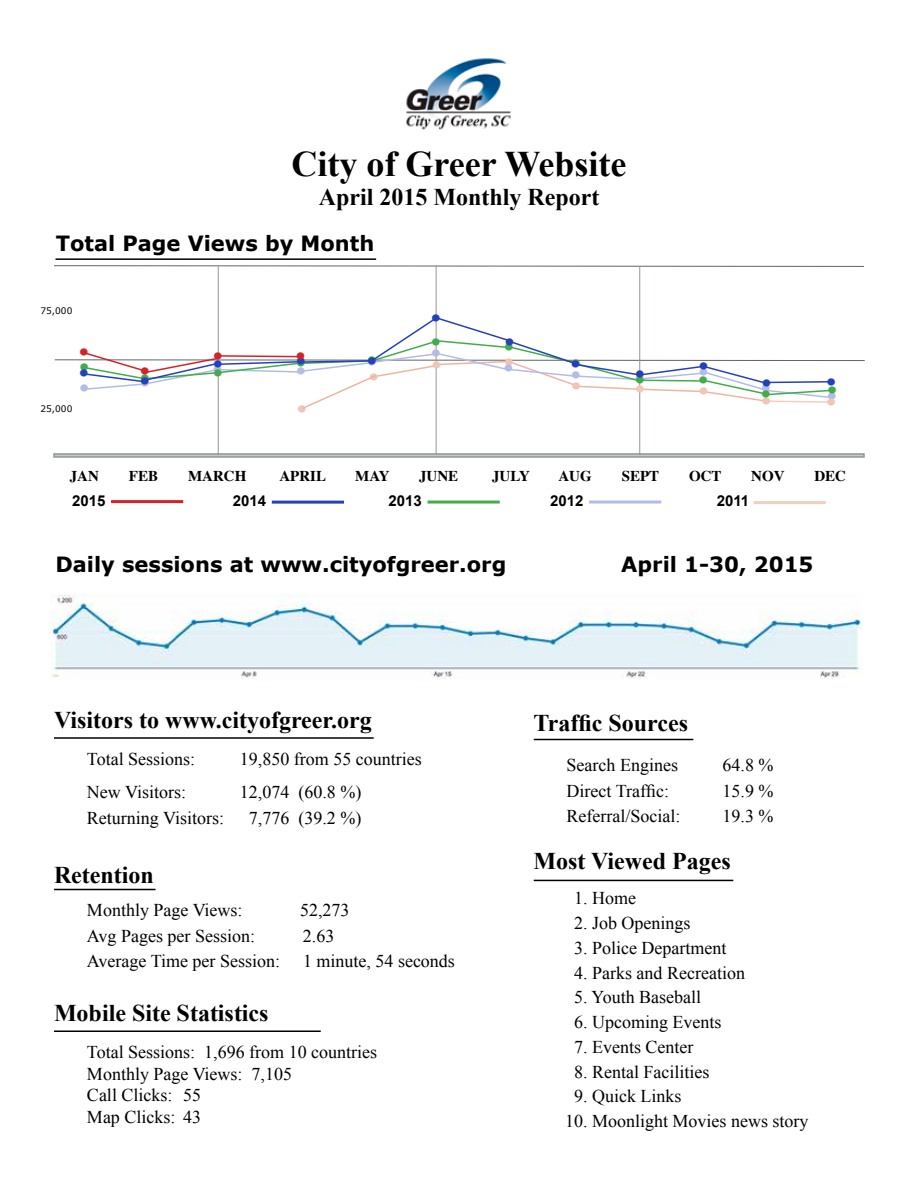
<style>
.page{position:relative;width:918px;height:1188px;background:#fff}
.page>*{position:absolute;margin:0;border:0;box-sizing:border-box;transform-origin:0 0}
.t1{font:700 36px "Times New Roman";color:#000}
.t2{font:700 27px "Times New Roman";color:#2540be}
.t3{font:700 27px "Times New Roman";color:#f0c5b4}
.t4{font:700 27px "Times New Roman";color:#41ad49}
.t5{font:700 27px "Times New Roman";color:#b3bce8}
.t6{font:700 27px "Times New Roman";color:#d2232a}
.t7{font:700 27px "Times New Roman";color:#b5bee9}
.t8{font:700 24px "Times New Roman";color:#000}
.t9{font:700 21px "Verdana";color:#000}
.t10{font:18px/21.6px "Times New Roman";color:#000}
.t11{font:700 15px "Times";color:#000}
.t12{font:700 15px "Arial";color:#000}
.t13{font:9px "Verdana";color:#000}
.s1{color:#f1c7b6}
</style>
<div class="page">
<svg style="left:53px;top:453px;width:812px;height:5px;background:#acadb0"></svg>
<svg style="left:54px;top:265px;width:810px;height:2px;background:#b0b0b1"></svg>
<hr style="left:218px;top:266px;width:1px;height:189px;background:#939598">
<hr style="left:436px;top:266px;width:1px;height:188px;background:#939598">
<hr style="left:639px;top:266px;width:1px;height:189px;background:#939598">
<hr style="left:534px;top:880px;width:199px;height:1px;background:#000">
<hr style="left:54px;top:737px;width:320px;height:2px;background:#000">
<hr style="left:54px;top:889px;width:102px;height:1px;background:#000">
<hr style="left:54px;top:1030px;width:267px;height:2px;background:#000">
<hr style="left:754px;top:501px;width:72px;height:3px;background:#f3cfc1">
<hr style="left:589px;top:501px;width:72px;height:3px;background:#b3bce8">
<hr style="left:56px;top:258px;width:320px;height:2px;background:#000">
<hr style="left:428px;top:501px;width:72px;height:3px;background:#41ad49">
<hr style="left:272px;top:501px;width:72px;height:3px;background:#2540be">
<img style="left:406px;top:58px;width:105px;height:72px">
<hr style="left:534px;top:739px;width:159px;height:1px;background:#000">
<hr style="left:111px;top:500px;width:72px;height:3px;background:#d2232a">
<svg style="left:54px;top:316px;width:811px;height:94px"></svg>
<img style="left:51px;top:594px;width:810px;height:85px">
<h1 class="t1" style="left:292px;top:139px;width:336px">City of Greer Website</h1>
<h3 class="t8" style="left:319px;top:181px;width:282px">April 2015 Monthly Report</h3>
<p class="t9" style="left:56px;top:229px;width:320px">Total Page Views by Month</p>
<p class="t13" style="left:40px;top:305px;width:33px">75,000</p>
<h2 class="t2" style="left:431px;top:299px;width:11px">•</h2>
<p class="t13" style="left:40px;top:402px;width:33px">25,000</p>
<h2 class="t4" style="left:431px;top:325px;width:84px">• •</h2>
<h2 class="t2" style="left:505px;top:323px;width:11px">•</h2>
<h2 class="t6" style="left:79px;top:334px;width:11px">•</h2>
<h2 class="t5" style="left:431px;top:334px;width:11px">•</h2>
<h2 class="t6" style="left:213px;top:338px;width:11px">•</h2>
<h2 class="t6" style="left:296px;top:337px;width:11px">•</h2>
<h2 class="t2" style="left:213px;top:345px;width:11px">•</h2>
<h2 class="t2" style="left:296px;top:342px;width:82px">• •</h2>
<h2 class="t3" style="left:369px;top:352px;width:74px">• •</h2>
<h2 class="t3" style="left:504px;top:343px;width:11px">•</h2>
<h2 class="t2" style="left:571px;top:345px;width:11px">•</h2>
<h2 class="t2" style="left:635px;top:351px;width:75px">• •</h2>
<h2 class="t4" style="left:80px;top:354px;width:72px">• •</h2>
<h2 class="t4" style="left:213px;top:354px;width:11px">•</h2>
<h2 class="t5" style="left:504px;top:353px;width:78px">• •</h2>
<h2 class="t5" style="left:699px;top:353px;width:11px">•</h2>
<h2 class="t5" style="left:213px;top:351px;width:11px">•</h2>
<h2 class="t7" style="left:296px;top:352px;width:11px">•</h2>
<h2 class="t3" style="left:297px;top:390px;width:11px">•</h2>
<h2 class="t6" style="left:140px;top:352px;width:11px">•</h2>
<h2 class="t2" style="left:79px;top:359px;width:72px">• •</h2>
<h2 class="t4" style="left:635px;top:362px;width:75px">• •</h2>
<h2 class="t2" style="left:762px;top:364px;width:76px">• •</h2>
<h2 class="t3" style="left:572px;top:367px;width:75px">• <span class="s1">•</span></h2>
<h2 class="t3" style="left:699px;top:377px;width:73px">• •</h2>
<h2 class="t3" style="left:827px;top:384px;width:11px">•</h2>
<h2 class="t5" style="left:80px;top:369px;width:11px">•</h2>
<h2 class="t5" style="left:761px;top:373px;width:77px">• •</h2>
<h2 class="t4" style="left:761px;top:373px;width:77px">• •</h2>
<p class="t11" style="left:70px;top:461px;width:31px">JAN</p>
<p class="t11" style="left:129px;top:461px;width:31px">FEB</p>
<p class="t11" style="left:188px;top:461px;width:60px">MARCH</p>
<p class="t11" style="left:279px;top:461px;width:48px">APRIL</p>
<p class="t11" style="left:355px;top:461px;width:36px">MAY</p>
<p class="t11" style="left:419px;top:461px;width:41px">JUNE</p>
<p class="t11" style="left:492px;top:461px;width:39px">JULY</p>
<p class="t11" style="left:558px;top:461px;width:35px">AUG</p>
<p class="t11" style="left:622px;top:461px;width:39px">SEPT</p>
<p class="t11" style="left:689px;top:461px;width:34px">OCT</p>
<p class="t11" style="left:751px;top:461px;width:35px">NOV</p>
<p class="t11" style="left:814px;top:461px;width:33px">DEC</p>
<p class="t12" style="left:72px;top:490px;width:35px">2015</p>
<p class="t12" style="left:233px;top:491px;width:35px">2014</p>
<p class="t12" style="left:388px;top:491px;width:35px">2013</p>
<p class="t12" style="left:550px;top:491px;width:35px">2012</p>
<p class="t12" style="left:717px;top:491px;width:34px">2011</p>
<p class="t9" style="left:56px;top:549px;width:452px">Daily sessions at www.cityofgreer.org</p>
<p class="t9" style="left:621px;top:549px;width:194px">April 1-30, 2015</p>
<h3 class="t8" style="left:54px;top:703px;width:319px">Visitors to www.cityofgreer.org</h3>
<p class="t10" style="left:87px;top:747px;width:110px">Total Sessions:</p>
<p class="t10" style="left:240px;top:747px;width:183px">19,850 from 55 countries</p>
<p class="t10" style="left:87px;top:781px;width:101px">New Visitors:</p>
<p class="t10" style="left:240px;top:781px;width:123px">12,074 (60.8 %)</p>
<p class="t10" style="left:87px;top:807px;width:139px">Returning Visitors:</p>
<p class="t10" style="left:249px;top:807px;width:114px">7,776 (39.2 %)</p>
<h3 class="t8" style="left:54px;top:858px;width:101px">Retention</h3>
<p class="t10" style="left:87px;top:899px;width:157px">Monthly Page Views:</p>
<p class="t10" style="left:300px;top:899px;width:51px">52,273</p>
<p class="t10" style="left:87px;top:924px;width:170px">Avg Pages per Session:</p>
<p class="t10" style="left:303px;top:924px;width:33px">2.63</p>
<p class="t10" style="left:87px;top:950px;width:195px">Average Time per Session:</p>
<p class="t10" style="left:303px;top:950px;width:153px">1 minute, 54 seconds</p>
<h3 class="t8" style="left:54px;top:997px;width:216px">Mobile Site Statistics</h3>
<p class="t10" style="left:87px;top:1041px;width:292px">Total Sessions: 1,696 from 10 countries<br>Monthly Page Views: 7,105<br>Call Clicks: 55<br>Map Clicks: 43</p>
<h3 class="t8" style="left:534px;top:706px;width:156px">Traffic Sources</h3>
<p class="t10" style="left:567px;top:754px;width:113px">Search Engines</p>
<p class="t10" style="left:723px;top:754px;width:52px">64.8 %</p>
<p class="t10" style="left:567px;top:780px;width:104px">Direct Traffic:</p>
<p class="t10" style="left:723px;top:780px;width:52px">15.9 %</p>
<p class="t10" style="left:567px;top:805px;width:115px">Referral/Social:</p>
<p class="t10" style="left:723px;top:805px;width:52px">19.3 %</p>
<h3 class="t8" style="left:534px;top:845px;width:199px">Most Viewed Pages</h3>
<p class="t10" style="left:574px;top:887px;width:63px">1. Home</p>
<p class="t10" style="left:574px;top:912px;width:118px">2. Job Openings</p>
<p class="t10" style="left:574px;top:937px;width:154px">3. Police Department</p>
<p class="t10" style="left:574px;top:962px;width:172px">4. Parks and Recreation</p>
<p class="t10" style="left:574px;top:986px;width:129px">5. Youth Baseball</p>
<p class="t10" style="left:574px;top:1011px;width:149px">6. Upcoming Events</p>
<p class="t10" style="left:574px;top:1036px;width:121px">7. Events Center</p>
<p class="t10" style="left:574px;top:1061px;width:137px">8. Rental Facilities</p>
<p class="t10" style="left:574px;top:1085px;width:109px">9. Quick Links</p>
<p class="t10" style="left:565px;top:1110px;width:245px">10. Moonlight Movies news story</p>
</div>
